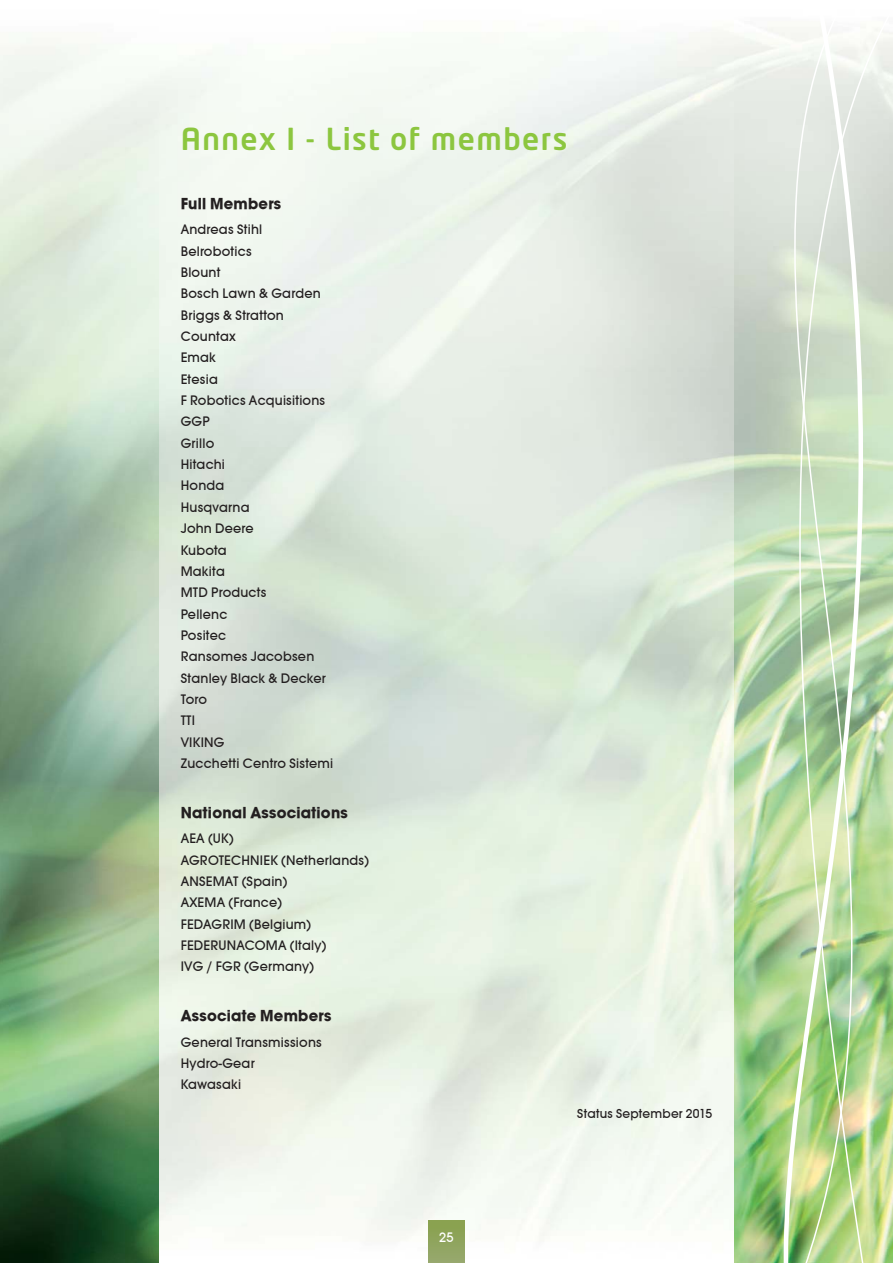
<style>
.page{position:relative;width:893px;height:1263px;background:#fff}
.page>*{position:absolute;margin:0;border:0;box-sizing:border-box;transform-origin:0 0}
.t1{font:500 30px "Neo Tech";letter-spacing:.05em;color:#8cc63f}
.t2{font:16.5px "Avant Garde Md ITCTT Bold";letter-spacing:.015em;color:#231f20}
.t3{font:14.25px/21.3px "Avant Garde Md ITCTT";letter-spacing:.015em;color:#231f20}
.t4{font:14.25px "Avant Garde Md ITCTT";color:#fff}
.t5{font:13.5px "Avant Garde Md ITCTT";letter-spacing:.015em;color:#231f20}
</style>
<div class="page">
<img style="left:0;top:27px;width:784px;height:1236px">
<svg style="left:863px;top:27px;width:30px;height:1236px;background:#c3dab0"></svg>
<img style="left:784px;top:25px;width:79px;height:1238px">
<div style="left:428px;top:1221px;width:37px;height:42px;background:linear-gradient(to bottom,#88a14c,#96a86e)"></div>
<h1 class="t1" style="left:181px;top:125px;width:388px">Annex I - List of members</h1>
<p class="t2" style="left:181px;top:193px;width:102px">Full Members</p>
<p class="t3" style="left:181px;top:219px;width:154px">Andreas Stihl<br>Belrobotics<br>Blount<br>Bosch Lawn &amp; Garden<br>Briggs &amp; Stratton<br>Countax<br>Emak<br>Etesia<br>F Robotics Acquisitions<br>GGP<br>Grillo<br>Hitachi<br>Honda<br>Husqvarna<br>John Deere<br>Kubota<br>Makita<br>MTD Products<br>Pellenc<br>Positec<br>Ransomes Jacobsen<br>Stanley Black &amp; Decker<br>Toro<br>TTI<br>VIKING<br>Zucchetti Centro Sistemi</p>
<p class="t2" style="left:181px;top:802px;width:169px">National Associations</p>
<p class="t3" style="left:181px;top:828px;width:190px">AEA (UK)<br>AGROTECHNIEK (Netherlands)<br>ANSEMAT (Spain)<br>AXEMA (France)<br>FEDAGRIM (Belgium)<br>FEDERUNACOMA (Italy)<br>IVG / FGR (Germany)</p>
<p class="t2" style="left:181px;top:1005px;width:152px">Associate Members</p>
<p class="t3" style="left:181px;top:1031px;width:143px">General Transmissions<br>Hydro-Gear<br>Kawasaki</p>
<p class="t5" style="left:577px;top:1106px;width:137px">Status September 2015</p>
<p class="t4" style="left:439px;top:1229px;width:16px">25</p>
</div>
